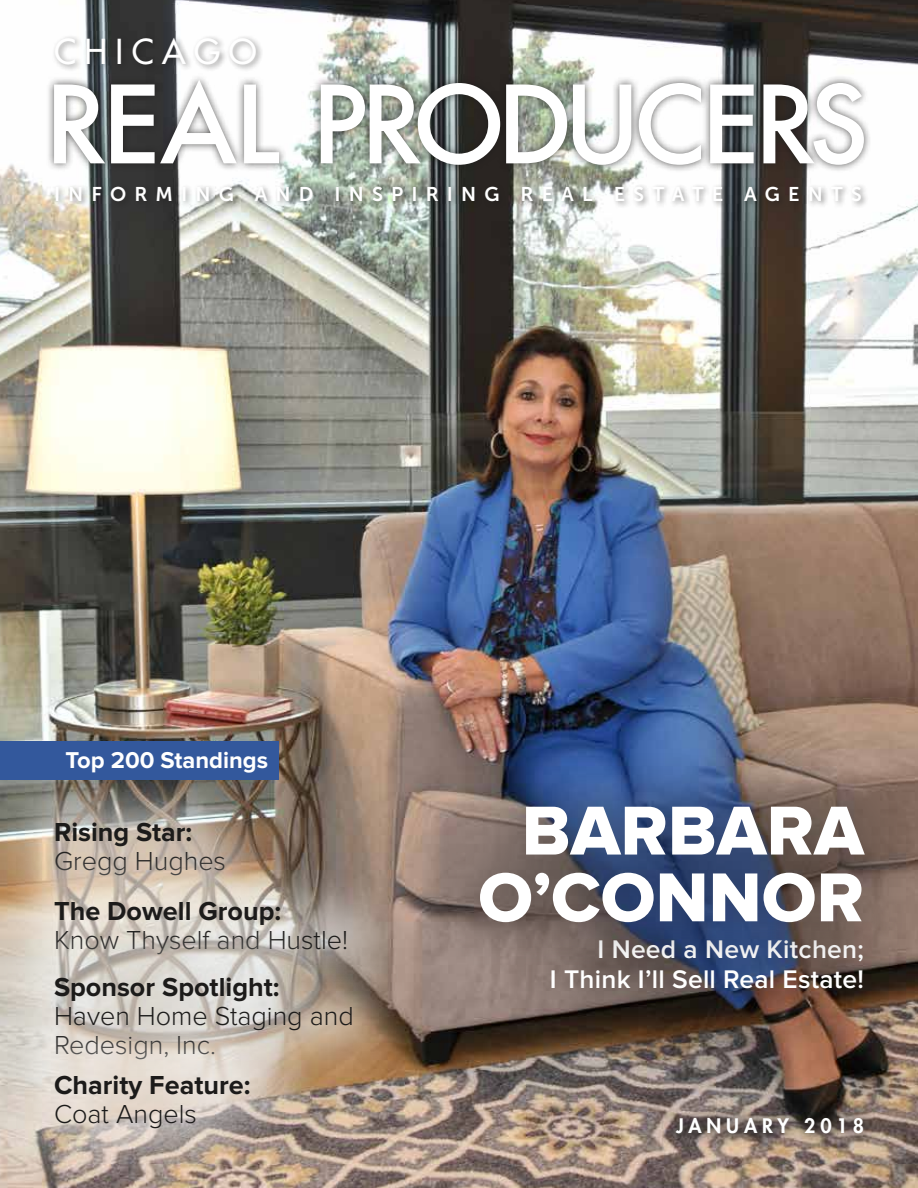
<style>
.page{position:relative;width:918px;height:1188px;background:#fff}
.page>*{position:absolute;margin:0;border:0;box-sizing:border-box;transform-origin:0 0}
.t1{font:71.7px/66.8px "Proxima Nova Extrabld";color:#fff;text-align:right}
.t2{font:500 33.45px "Futura Std";letter-spacing:.25em;color:#fff}
.t3{font:300 27px/29.2px "Proxima Nova";color:#1c1b1a}
.t4{font:700 27px "Proxima Nova";color:#1c1b1a}
.t5{font:600 26.4px/30px "Proxima Nova";letter-spacing:.01em;color:#fff;text-align:right}
.t6{font:700 23.7px "Proxima Nova";color:#fff}
.t7{font:19.8px "Museo Sans 700";letter-spacing:.41em;color:#fff}
.t8{font:800 19.5px "Futura Std";letter-spacing:.25em;color:#fff}
</style>
<div class="page">
<img style="left:0;top:0;width:918px;height:1188px">
<div style="left:662px;top:1104px;width:216px;height:44px;background:#1c1b1a;opacity:.75"></div>
<div style="left:52px;top:34px;width:212px;height:38px;background:#1c1b1a;opacity:.5"></div>
<div style="left:52px;top:183px;width:817px;height:26px;background:#1c1b1a;opacity:.5"></div>
<div style="left:46px;top:73px;width:826px;height:100px;background:#1c1b1a;opacity:.75"></div>
<svg style="left:54px;top:85px;width:51px;height:78px"></svg>
<svg style="left:111px;top:80px;width:126px;height:83px"></svg>
<svg style="left:244px;top:85px;width:35px;height:78px"></svg>
<svg style="left:321px;top:83px;width:179px;height:82px"></svg>
<svg style="left:506px;top:85px;width:61px;height:78px"></svg>
<svg style="left:573px;top:85px;width:58px;height:80px"></svg>
<svg style="left:639px;top:83px;width:62px;height:82px"></svg>
<svg style="left:710px;top:85px;width:44px;height:78px"></svg>
<svg style="left:763px;top:83px;width:101px;height:82px"></svg>
<div style="left:494px;top:882px;width:424px;height:165px;background:#1c1b1a;opacity:.5"></div>
<div style="left:423px;top:747px;width:495px;height:233px;background:#1c1b1a;opacity:.5"></div>
<div style="left:0;top:758px;width:288px;height:180px;background:#fff;opacity:.55"></div>
<div style="left:0;top:837px;width:410px;height:179px;background:#fff;opacity:.55"></div>
<div style="left:0;top:914px;width:415px;height:208px;background:#fff;opacity:.55"></div>
<div style="left:0;top:1012px;width:312px;height:176px;background:#fff;opacity:.55"></div>
<div style="left:0;top:741px;width:279px;height:39px;background:#33589c"></div>
<p class="t2" style="left:54px;top:30px;width:204px">CHICAGO</p>
<p class="t7" style="left:54px;top:183px;width:809px">INFORMING AND INSPIRING REAL ESTATE AGENTS</p>
<p class="t6" style="left:66px;top:749px;width:204px">Top 200 Standings</p>
<p class="t4" style="left:54px;top:819px;width:140px">Rising Star:</p>
<p class="t3" style="left:54px;top:847px;width:174px">Gregg Hughes</p>
<p class="t4" style="left:54px;top:898px;width:229px">The Dowell Group:</p>
<p class="t3" style="left:54px;top:927px;width:296px">Know Thyself and Hustle!</p>
<p class="t4" style="left:54px;top:975px;width:227px">Sponsor Spotlight:</p>
<p class="t3" style="left:54px;top:1003px;width:301px">Haven Home Staging and<br>Redesign, Inc.</p>
<p class="t4" style="left:54px;top:1072px;width:198px">Charity Feature:</p>
<p class="t3" style="left:54px;top:1100px;width:144px">Coat Angels</p>
<h1 class="t1" style="left:478px;top:800px;width:387px">BARBARA<br>O’CONNOR</h1>
<p class="t5" style="left:550px;top:935px;width:316px">I Need a New Kitchen;<br>I Think I’ll Sell Real Estate!</p>
<p class="t8" style="left:676px;top:1114px;width:189px">JANUARY 2018</p>
</div>
